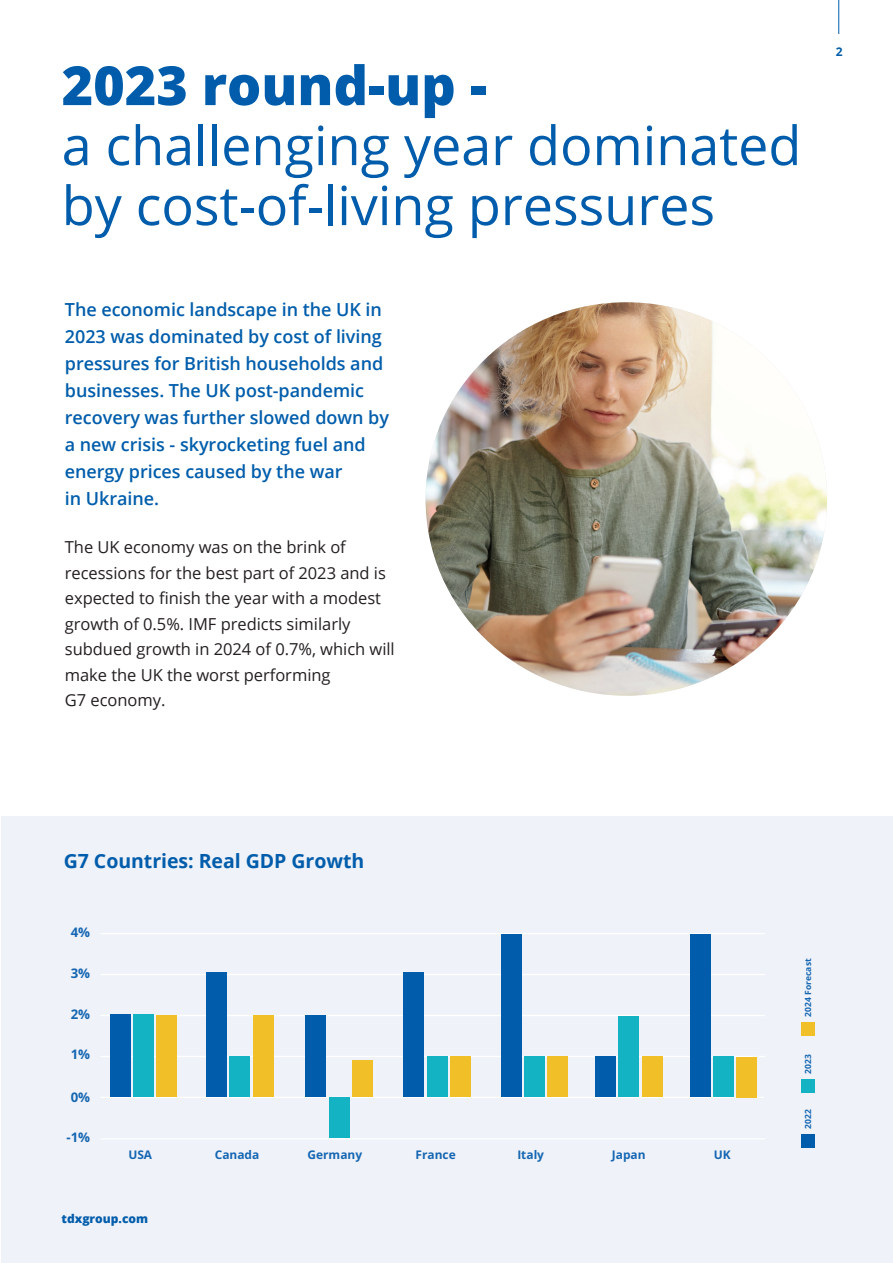
<style>
.page{position:relative;width:893px;height:1263px;background:#fff}
.page>*{position:absolute;margin:0;border:0;box-sizing:border-box;transform-origin:0 0}
.t1{font:54px/60px "Open Sans";color:#015dab}
.t2{font:800 54px "Open Sans";color:#015dab}
.t3{font:700 19.5px "Open Sans";color:#015dab}
.t4{font:600 18px/27px "Open Sans";color:#015dab}
.t5{font:16.5px/25.5px "Open Sans";color:#231f20}
.t6{font:700 13.2px "Open Sans";color:#1466b2}
.t7{font:800 12px "Open Sans";color:#015dab}
.t8{font:700 12px "Open Sans";color:#015dab}
.t9{font:700 11.85px "Open Sans";color:#1466b2}
.t10{font:700 8.55px "Open Sans";color:#1466b2}
</style>
<div class="page">
<div style="left:1px;top:816px;width:891px;height:447px;background:#eff2f9"></div>
<hr style="left:101px;top:933px;width:664px;height:1px;background:#fff">
<hr style="left:101px;top:974px;width:664px;height:1px;background:#fff">
<hr style="left:101px;top:1015px;width:664px;height:1px;background:#fff">
<hr style="left:101px;top:1056px;width:664px;height:1px;background:#fff">
<hr style="left:101px;top:1097px;width:663px;height:1px;background:#fff">
<hr style="left:101px;top:1138px;width:664px;height:1px;background:#fff">
<div style="left:110px;top:1014px;width:20px;height:83px;background:#015dab"></div>
<div style="left:134px;top:1014px;width:20px;height:83px;background:#13b3c3"></div>
<div style="left:157px;top:1016px;width:20px;height:81px;background:#f1c028"></div>
<div style="left:207px;top:973px;width:20px;height:124px;background:#015dab"></div>
<div style="left:230px;top:1056px;width:20px;height:41px;background:#13b3c3"></div>
<div style="left:253px;top:1015px;width:20px;height:82px;background:#f1c028"></div>
<div style="left:404px;top:973px;width:20px;height:124px;background:#015dab"></div>
<div style="left:427px;top:1056px;width:20px;height:41px;background:#13b3c3"></div>
<div style="left:450px;top:1057px;width:20px;height:40px;background:#f1c028"></div>
<div style="left:501px;top:934px;width:20px;height:163px;background:#015dab"></div>
<div style="left:524px;top:1056px;width:20px;height:41px;background:#13b3c3"></div>
<div style="left:548px;top:1057px;width:20px;height:40px;background:#f1c028"></div>
<div style="left:596px;top:1056px;width:20px;height:41px;background:#015dab"></div>
<div style="left:619px;top:1017px;width:20px;height:80px;background:#13b3c3"></div>
<div style="left:642px;top:1057px;width:20px;height:40px;background:#f1c028"></div>
<div style="left:690px;top:934px;width:20px;height:163px;background:#015dab"></div>
<div style="left:713px;top:1056px;width:21px;height:41px;background:#13b3c3"></div>
<div style="left:737px;top:1057px;width:20px;height:40px;background:#f1c028"></div>
<div style="left:306px;top:1016px;width:20px;height:81px;background:#015dab"></div>
<div style="left:329px;top:1097px;width:20px;height:40px;background:#13b3c3"></div>
<div style="left:352px;top:1061px;width:20px;height:36px;background:#f1c028"></div>
<div style="left:801px;top:1134px;width:14px;height:14px;background:#015dab"></div>
<div style="left:801px;top:1080px;width:14px;height:13px;background:#13b3c3"></div>
<div style="left:801px;top:1022px;width:14px;height:14px;background:#f1c028"></div>
<img style="left:426px;top:302px;width:401px;height:394px">
<hr style="left:838px;top:0;width:1px;height:34px;background:#015dab">
<h1 class="t2" style="left:62px;top:44px;width:427px">2023 round-up -</h1>
<h1 class="t1" style="left:62px;top:114px;width:741px">a challenging year dominated by cost-of-living pressures</h1>
<p class="t4" style="left:65px;top:296px;width:326px">The economic landscape in the UK in<br>2023 was dominated by cost of living pressures for British households and businesses. The UK post-pandemic recovery was further slowed down by a new crisis - skyrocketing fuel and energy prices caused by the war<br>in Ukraine.</p>
<p class="t5" style="left:65px;top:534px;width:331px">The UK economy was on the brink of recessions for the best part of 2023 and is expected to finish the year with a modest growth of 0.5%. IMF predicts similarly subdued growth in 2024 of 0.7%, which will make the UK the worst performing<br>G7 economy.</p>
<p class="t8" style="left:836px;top:43px;width:8px">2</p>
<p class="t3" style="left:64px;top:847px;width:302px">G7 Countries: Real GDP Growth</p>
<p class="t6" style="left:71px;top:923px;width:21px">4%</p>
<p class="t6" style="left:71px;top:964px;width:21px">3%</p>
<p class="t6" style="left:71px;top:1004px;width:21px">2%</p>
<p class="t6" style="left:71px;top:1044px;width:21px">1%</p>
<p class="t6" style="left:71px;top:1088px;width:21px">0%</p>
<p class="t6" style="left:66px;top:1127px;width:25px">-1%</p>
<p class="t9" style="left:128px;top:1146px;width:25px">USA</p>
<p class="t9" style="left:215px;top:1146px;width:46px">Canada</p>
<p class="t9" style="left:308px;top:1146px;width:56px">Germany</p>
<p class="t9" style="left:416px;top:1146px;width:42px">France</p>
<p class="t9" style="left:517px;top:1146px;width:28px">Italy</p>
<p class="t9" style="left:612px;top:1146px;width:35px">Japan</p>
<p class="t9" style="left:714px;top:1146px;width:18px">UK</p>
<p class="t7" style="left:62px;top:1210px;width:88px">tdxgroup.com</p>
<p class="t10" style="left:802px;top:1016px;width:60px;rotate:-90deg">2024 Forecast</p>
<p class="t10" style="left:802px;top:1074px;width:21px;rotate:-90deg">2023</p>
<p class="t10" style="left:802px;top:1129px;width:21px;rotate:-90deg">2022</p>
</div>
